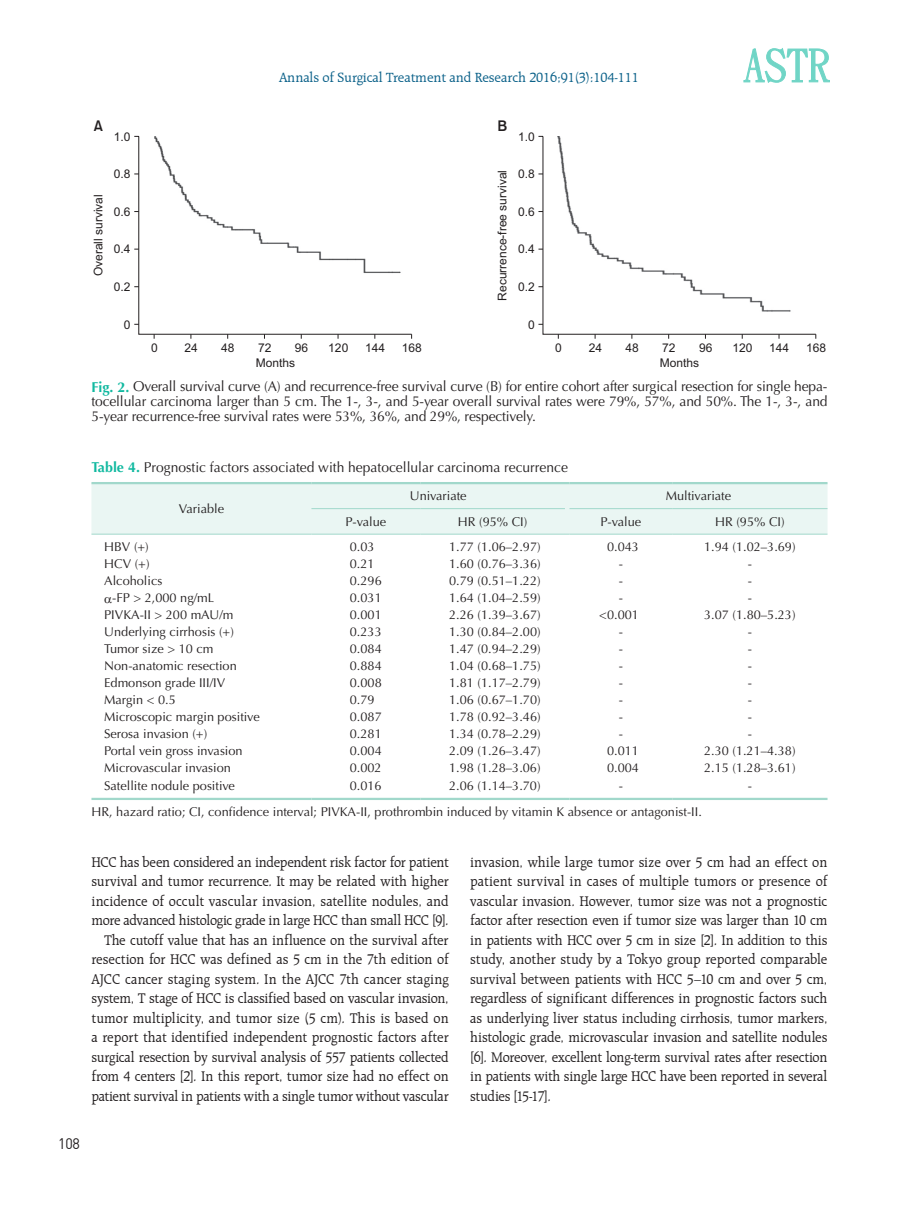
<style>
.page{position:relative;width:919px;height:1217px;background:#fff}
.page>*{position:absolute;margin:0;border:0;box-sizing:border-box;transform-origin:0 0}
.t1{font:15px/19.5px "Raleigh BT";letter-spacing:-.01em;color:#231f20;text-align:right;scale:.94 1}
.t2{font:15px "Dinreg";color:#231f20;scale:.95 1}
.t3{font:15px "Gothic 725 BT Bold A";color:#231f20}
.t4{font:14.25px/15px "Optima LT Std";color:#231f20;text-align:justify}
.t5{font:14.25px "Raleigh BT";letter-spacing:-.01em;color:#0b6189}
.t6{font:12.75px/25.5px "Optima LT Std";color:#231f20}
.t7{font:12px "Arial";color:#231f20}
.s1{font-weight:700;color:#11b9a0}
</style>
<div class="page">
<svg style="left:743px;top:48px;width:86px;height:35px"></svg>
<svg style="left:134px;top:135px;width:682px;height:204px"></svg>
<hr style="left:91px;top:797px;width:220px;height:2px;background:#a1d8cb">
<hr style="left:311px;top:797px;width:109px;height:2px;background:#a1d8cb">
<hr style="left:420px;top:797px;width:145px;height:2px;background:#a1d8cb">
<hr style="left:569px;top:797px;width:103px;height:2px;background:#a1d8cb">
<hr style="left:672px;top:797px;width:155px;height:2px;background:#a1d8cb">
<svg style="left:91px;top:482px;width:736px;height:52px;background:#e5f4f0"></svg>
<p class="t3" style="left:94px;top:117px;width:11px">A</p>
<p class="t7" style="left:91px;top:276px;width:84px;rotate:-90deg">Overall survival</p>
<p class="t7" style="left:114px;top:129px;width:18px">1.0</p>
<p class="t7" style="left:114px;top:167px;width:18px">0.8</p>
<p class="t7" style="left:114px;top:204px;width:18px">0.6</p>
<p class="t7" style="left:114px;top:242px;width:18px">0.4</p>
<p class="t7" style="left:114px;top:280px;width:18px">0.2</p>
<p class="t7" style="left:124px;top:317px;width:8px">0</p>
<p class="t5" style="left:279px;top:69px;width:361px">Annals of Surgical Treatment and Research 2016;91(3):104-111</p>
<p class="t7" style="left:151px;top:340px;width:8px">0</p>
<p class="t7" style="left:184px;top:340px;width:15px">24</p>
<p class="t7" style="left:221px;top:340px;width:15px">48</p>
<p class="t7" style="left:258px;top:340px;width:15px">72</p>
<p class="t7" style="left:295px;top:340px;width:15px">96</p>
<p class="t7" style="left:328px;top:340px;width:22px">120</p>
<p class="t7" style="left:365px;top:340px;width:22px">144</p>
<p class="t7" style="left:402px;top:340px;width:22px">168</p>
<p class="t3" style="left:497px;top:117px;width:11px">B</p>
<p class="t7" style="left:495px;top:301px;width:132px;rotate:-90deg">Recurrence-free survival</p>
<p class="t7" style="left:518px;top:129px;width:18px">1.0</p>
<p class="t7" style="left:518px;top:167px;width:18px">0.8</p>
<p class="t7" style="left:518px;top:204px;width:18px">0.6</p>
<p class="t7" style="left:518px;top:242px;width:18px">0.4</p>
<p class="t7" style="left:518px;top:280px;width:18px">0.2</p>
<p class="t7" style="left:528px;top:317px;width:8px">0</p>
<p class="t7" style="left:555px;top:340px;width:8px">0</p>
<p class="t7" style="left:588px;top:340px;width:15px">24</p>
<p class="t7" style="left:625px;top:340px;width:15px">48</p>
<p class="t7" style="left:662px;top:340px;width:15px">72</p>
<p class="t7" style="left:699px;top:340px;width:15px">96</p>
<p class="t7" style="left:732px;top:340px;width:22px">120</p>
<p class="t7" style="left:769px;top:340px;width:22px">144</p>
<p class="t7" style="left:806px;top:340px;width:22px">168</p>
<p class="t7" style="left:256px;top:355px;width:41px">Months</p>
<p class="t7" style="left:660px;top:355px;width:41px">Months</p>
<p class="t4" style="left:91px;top:379px;width:737px"><span class="s1">Fig. 2.</span> Overall survival curve (A) and recurrence-free survival curve (B) for entire cohort after surgical resection for single hepa&shy;tocellular carcinoma larger than 5 cm. The 1-, 3-, and 5-year overall survival rates were 79%, 57%, and 50%. The 1-, 3-, and 5-year recurrence-free survival rates were 53%, 36%, and 29%, respectively.</p>
<p class="t4" style="left:91px;top:460px;width:478px"><span class="s1">Table 4.</span> Prognostic factors associated with hepatocellular carcinoma recurrence</p>
<p class="t6" style="left:179px;top:496px;width:47px">Variable</p>
<p class="t6" style="left:410px;top:483px;width:58px">Univariate</p>
<p class="t6" style="left:665px;top:483px;width:67px">Multivariate</p>
<p class="t6" style="left:345px;top:508px;width:42px">P-value</p>
<p class="t6" style="left:458px;top:508px;width:71px">HR (95% CI)</p>
<p class="t6" style="left:600px;top:508px;width:42px">P-value</p>
<p class="t6" style="left:715px;top:508px;width:71px">HR (95% CI)</p>
<p class="t6" style="left:104px;top:534px;width:46px">HBV (+)</p>
<p class="t6" style="left:350px;top:534px;width:26px">0.03</p>
<p class="t6" style="left:449px;top:534px;width:93px">1.77 (1.06–2.97)</p>
<p class="t6" style="left:607px;top:534px;width:33px">0.043</p>
<p class="t6" style="left:704px;top:534px;width:93px">1.94 (1.02–3.69)</p>
<p class="t6" style="left:104px;top:551px;width:47px">HCV (+)</p>
<p class="t6" style="left:350px;top:551px;width:26px">0.21</p>
<p class="t6" style="left:449px;top:551px;width:93px">1.60 (0.76–3.36)</p>
<p class="t6" style="left:618px;top:551px;width:5px">-</p>
<p class="t6" style="left:104px;top:568px;width:60px">Alcoholics</p>
<p class="t6" style="left:350px;top:568px;width:33px">0.296</p>
<p class="t6" style="left:449px;top:568px;width:93px">0.79 (0.51–1.22)</p>
<p class="t6" style="left:618px;top:568px;width:5px">-</p>
<p class="t6" style="left:112px;top:585px;width:103px">-FP &gt; 2,000 ng/mL</p>
<p class="t6" style="left:350px;top:585px;width:33px">0.031</p>
<p class="t6" style="left:449px;top:585px;width:93px">1.64 (1.04–2.59)</p>
<p class="t6" style="left:618px;top:585px;width:5px">-</p>
<p class="t6" style="left:104px;top:602px;width:131px">PIVKA-II &gt; 200 mAU/m</p>
<p class="t6" style="left:350px;top:602px;width:33px">0.001</p>
<p class="t6" style="left:449px;top:602px;width:93px">2.26 (1.39–3.67)</p>
<p class="t6" style="left:599px;top:602px;width:41px">&lt;0.001</p>
<p class="t6" style="left:704px;top:602px;width:93px">3.07 (1.80–5.23)</p>
<p class="t6" style="left:104px;top:619px;width:131px">Underlying cirrhosis (+)</p>
<p class="t6" style="left:350px;top:619px;width:33px">0.233</p>
<p class="t6" style="left:449px;top:619px;width:93px">1.30 (0.84–2.00)</p>
<p class="t6" style="left:618px;top:619px;width:5px">-</p>
<p class="t6" style="left:104px;top:636px;width:111px">Tumor size &gt; 10 cm</p>
<p class="t6" style="left:350px;top:636px;width:33px">0.084</p>
<p class="t6" style="left:449px;top:636px;width:93px">1.47 (0.94–2.29)</p>
<p class="t6" style="left:618px;top:636px;width:5px">-</p>
<p class="t6" style="left:104px;top:653px;width:134px">Non-anatomic resection</p>
<p class="t6" style="left:350px;top:653px;width:33px">0.884</p>
<p class="t6" style="left:449px;top:653px;width:93px">1.04 (0.68–1.75)</p>
<p class="t6" style="left:618px;top:653px;width:5px">-</p>
<p class="t6" style="left:104px;top:670px;width:123px">Edmonson grade III/IV</p>
<p class="t6" style="left:350px;top:670px;width:33px">0.008</p>
<p class="t6" style="left:449px;top:670px;width:93px">1.81 (1.17–2.79)</p>
<p class="t6" style="left:618px;top:670px;width:5px">-</p>
<p class="t6" style="left:104px;top:687px;width:73px">Margin &lt; 0.5</p>
<p class="t6" style="left:350px;top:687px;width:26px">0.79</p>
<p class="t6" style="left:449px;top:687px;width:93px">1.06 (0.67–1.70)</p>
<p class="t6" style="left:618px;top:687px;width:5px">-</p>
<p class="t6" style="left:104px;top:704px;width:157px">Microscopic margin positive</p>
<p class="t6" style="left:350px;top:704px;width:33px">0.087</p>
<p class="t6" style="left:449px;top:704px;width:93px">1.78 (0.92–3.46)</p>
<p class="t6" style="left:618px;top:704px;width:5px">-</p>
<p class="t6" style="left:104px;top:721px;width:104px">Serosa invasion (+)</p>
<p class="t6" style="left:350px;top:721px;width:33px">0.281</p>
<p class="t6" style="left:449px;top:721px;width:93px">1.34 (0.78–2.29)</p>
<p class="t6" style="left:618px;top:721px;width:5px">-</p>
<p class="t6" style="left:104px;top:738px;width:140px">Portal vein gross invasion</p>
<p class="t6" style="left:350px;top:738px;width:33px">0.004</p>
<p class="t6" style="left:449px;top:738px;width:93px">2.09 (1.26–3.47)</p>
<p class="t6" style="left:607px;top:738px;width:33px">0.011</p>
<p class="t6" style="left:704px;top:738px;width:93px">2.30 (1.21–4.38)</p>
<p class="t6" style="left:104px;top:755px;width:128px">Microvascular invasion</p>
<p class="t6" style="left:350px;top:755px;width:33px">0.002</p>
<p class="t6" style="left:449px;top:755px;width:93px">1.98 (1.28–3.06)</p>
<p class="t6" style="left:607px;top:755px;width:33px">0.004</p>
<p class="t6" style="left:704px;top:755px;width:93px">2.15 (1.28–3.61)</p>
<p class="t6" style="left:104px;top:773px;width:132px">Satellite nodule positive</p>
<p class="t6" style="left:350px;top:773px;width:33px">0.016</p>
<p class="t6" style="left:449px;top:773px;width:93px">2.06 (1.14–3.70)</p>
<p class="t6" style="left:91px;top:773px;width:612px;text-indent:527px">-<br>HR, hazard ratio; CI, confidence interval; PIVKA-II, prothrombin induced by vitamin K absence or antagonist-II.</p>
<p class="t1" style="left:91px;top:851px;width:382px">HCC has been considered an independent risk factor for patient survival and tumor recurrence. It may be related with higher incidence of occult vascular invasion, satellite nodules, and more advanced histologic grade in large HCC than small HCC [9].<br>The cutoff value that has an influence on the survival after resection for HCC was defined as 5 cm in the 7th edition of AJCC cancer staging system. In the AJCC 7th cancer staging system, T stage of HCC is classified based on vascular invasion, tumor multiplicity, and tumor size (5 cm). This is based on a report that identified independent prognostic factors after surgical resection by survival analysis of 557 patients collected from 4 centers [2]. In this report, tumor size had no effect on patient survival in patients with a single tumor without vascular</p>
<p class="t1" style="left:470px;top:851px;width:381px;text-align:justify">invasion, while large tumor size over 5 cm had an effect on patient survival in cases of multiple tumors or presence of vascular invasion. However, tumor size was not a prognostic factor after resection even if tumor size was larger than 10 cm in patients with HCC over 5 cm in size [2]. In addition to this study, another study by a Tokyo group reported comparable survival between patients with HCC 5–10 cm and over 5 cm, regardless of significant differences in prognostic factors such as underlying liver status including cirrhosis, tumor markers, histologic grade, microvascular invasion and satellite nodules [6]. Moreover, excellent long-term survival rates after resection in patients with single large HCC have been reported in several studies [15-17].</p>
<p class="t2" style="left:58px;top:1134px;width:24px">108</p>
</div>
